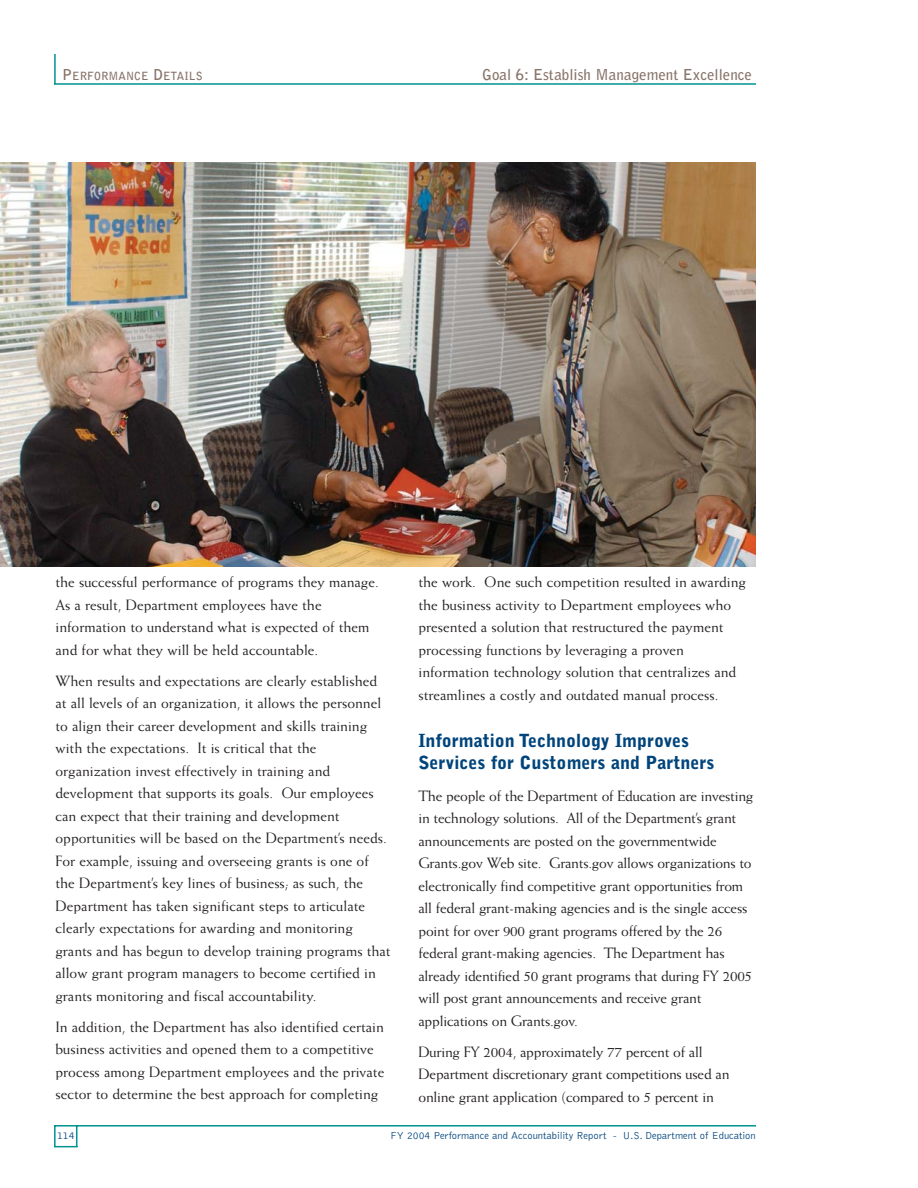
<style>
.page{position:relative;width:918px;height:1188px;background:#fff}
.page>*{position:absolute;margin:0;border:0;box-sizing:border-box;transform-origin:0 0}
.t1{font:900 18px/22.5px "Bell Gothic";color:#00447c}
.t2{font:15px/22.5px "Weiss";color:#231f20}
.t3{font:700 15px "Bell Gothic";color:#87746a}
.t4{font:700 11.25px "Bell Gothic";color:#87746a}
.t5{font:300 10.5px "Bell Gothic";color:#00447c}
.s1{font-size:15px}
</style>
<div class="page">
<hr style="left:54px;top:83px;width:702px;height:2px;background:#009390">
<hr style="left:54px;top:54px;width:2px;height:30px;background:#009390">
<hr style="left:54px;top:1125px;width:702px;height:2px;background:#009390">
<svg style="left:54px;top:1126px;width:23px;height:21px"></svg>
<img style="left:0;top:162px;width:756px;height:405px">
<p class="t4" style="left:62px;top:72px;width:142px"><span class="s1">P</span>ERFORMANCE <span class="s1">D</span>ETAILS</p>
<p class="t3" style="left:482px;top:69px;width:271px">Goal 6: Establish Management Excellence</p>
<p class="t2" style="left:56px;top:572px;width:325px">the successful performance of programs they manage.<br>As a result, Department employees have the information to understand what is expected of them and for what they will be held accountable.</p>
<p class="t2" style="left:56px;top:670px;width:337px">When results and expectations are clearly established at all levels of an organization, it allows the personnel to align their career development and skills training with the expectations. It is critical that the organization invest effectively in training and development that supports its goals. Our employees can expect that their training and development opportunities will be based on the Department’s needs.<br>For example, issuing and overseeing grants is one of the Department’s key lines of business; as such, the Department has taken significant steps to articulate clearly expectations for awarding and monitoring grants and has begun to develop training programs that allow grant program managers to become certified in grants monitoring and fiscal accountability.</p>
<p class="t2" style="left:56px;top:1017px;width:330px">In addition, the Department has also identified certain business activities and opened them to a competitive process among Department employees and the private sector to determine the best approach for completing</p>
<p class="t2" style="left:418px;top:572px;width:329px">the work. One such competition resulted in awarding the business activity to Department employees who presented a solution that restructured the payment processing functions by leveraging a proven information technology solution that centralizes and streamlines a costly and outdated manual process.</p>
<p class="t1" style="left:418px;top:731px;width:298px">Information Technology Improves<br>Services for Customers and Partners</p>
<p class="t2" style="left:418px;top:785px;width:336px">The people of the Department of Education are investing in technology solutions. All of the Department’s grant announcements are posted on the governmentwide Grants.gov Web site. Grants.gov allows organizations to electronically find competitive grant opportunities from all federal grant-making agencies and is the single access point for over 900 grant programs offered by the 26 federal grant-making agencies. The Department has already identified 50 grant programs that during FY 2005 will post grant announcements and receive grant applications on Grants.gov.</p>
<p class="t2" style="left:418px;top:1041px;width:312px">During FY 2004, approximately 77 percent of all<br>Department discretionary grant competitions used an online grant application (compared to 5 percent in</p>
<p class="t5" style="left:57px;top:1132px;width:19px">114</p>
<p class="t5" style="left:390px;top:1132px;width:367px">FY 2004 Performance and Accountability Report - U.S. Department of Education</p>
</div>
